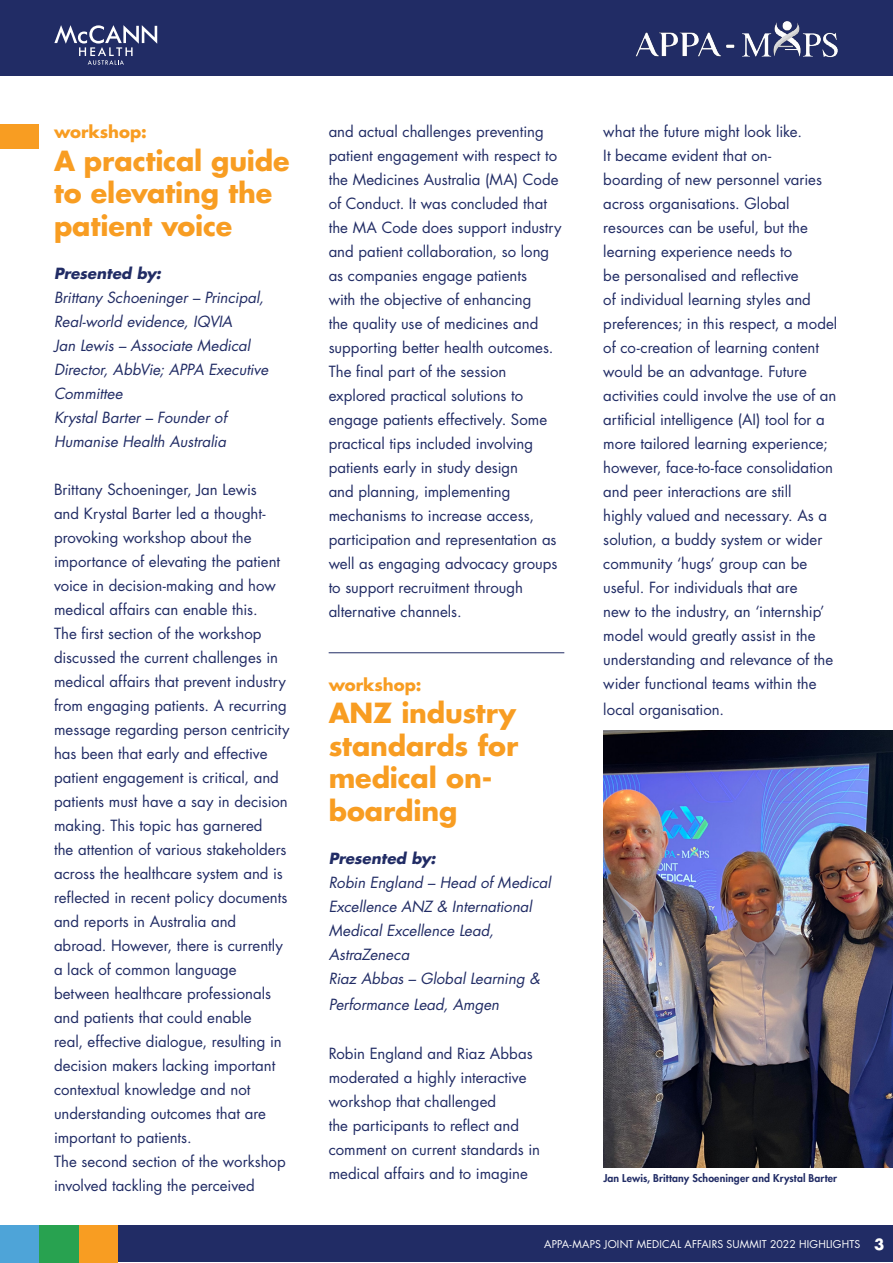
<style>
.page{position:relative;width:893px;height:1263px;background:#fff}
.page>*{position:absolute;margin:0;border:0;box-sizing:border-box;transform-origin:0 0}
.t1{font:700 27px/32.4px "Futura Std";letter-spacing:-.005em;color:#f89d22}
.t2{font:700 16.5px "Futura Std";color:#f89d22}
.t3{font:15px/24px "Futura Std";color:#212c65}
.t4{font:italic 15px/24px "Futura Std";color:#212c65}
.t5{font:italic 700 15px "Futura Std";color:#212c65}
.t6{font:10.5px "Futura Std";letter-spacing:.015em;color:#fff}
.t7{font:800 10.5px "Futura Std";letter-spacing:.015em;color:#212c65}
.s1{font-weight:700;font-size:15px}
</style>
<div class="page">
<div style="left:0;top:125px;width:38px;height:24px;background:#f89d22"></div>
<hr style="left:329px;top:652px;width:235px;height:1px;background:#212c65">
<div style="left:0;top:1225px;width:893px;height:37px;background:#212c65"></div>
<div style="left:0;top:1225px;width:39px;height:38px;background:#4ea4d8"></div>
<div style="left:79px;top:1225px;width:39px;height:38px;background:#f89d22"></div>
<div style="left:39px;top:1225px;width:40px;height:38px;background:#28a250"></div>
<img style="left:603px;top:731px;width:290px;height:436px">
<div style="left:0;top:0;width:893px;height:75px;background:#212c65"></div>
<img style="left:636px;top:21px;width:202px;height:36px">
<svg style="left:54px;top:25px;width:103px;height:40px"></svg>
<p class="t2" style="left:54px;top:121px;width:94px">workshop:</p>
<h1 class="t1" style="left:54px;top:144px;width:237px">A practical guide to elevating the patient voice</h1>
<p class="t5" style="left:54px;top:264px;width:109px">Presented by:</p>
<p class="t4" style="left:54px;top:286px;width:216px">Brittany Schoeninger – Principal,<br>Real-world evidence, IQVIA<br>Jan Lewis – Associate Medical<br>Director, AbbVie; APPA Executive<br>Committee<br>Krystal Barter – Founder of<br>Humanise Health Australia</p>
<p class="t3" style="left:54px;top:478px;width:237px">Brittany Schoeninger, Jan Lewis<br>and Krystal Barter led a thought&shy;provoking workshop about the importance of elevating the patient voice in decision-making and how medical affairs can enable this.<br>The first section of the workshop discussed the current challenges in medical affairs that prevent industry from engaging patients. A recurring message regarding person centricity has been that early and effective patient engagement is critical, and patients must have a say in decision making. This topic has garnered<br>the attention of various stakeholders across the healthcare system and is reflected in recent policy documents and reports in Australia and abroad. However, there is currently a lack of common language between healthcare professionals and patients that could enable<br>real, effective dialogue, resulting in decision makers lacking important contextual knowledge and not understanding outcomes that are important to patients.<br>The second section of the workshop involved tackling the perceived</p>
<p class="t3" style="left:329px;top:120px;width:234px">and actual challenges preventing patient engagement with respect to the Medicines Australia (MA) Code of Conduct. It was concluded that the MA Code does support industry and patient collaboration, so long as companies engage patients<br>with the objective of enhancing<br>the quality use of medicines and supporting better health outcomes.<br>The final part of the session explored practical solutions to engage patients effectively. Some practical tips included involving patients early in study design<br>and planning, implementing mechanisms to increase access, participation and representation as well as engaging advocacy groups to support recruitment through alternative channels.</p>
<p class="t2" style="left:329px;top:674px;width:94px">workshop:</p>
<h1 class="t1" style="left:329px;top:697px;width:191px">ANZ industry standards for medical on&shy;boarding</h1>
<p class="t5" style="left:329px;top:849px;width:109px">Presented by:</p>
<p class="t4" style="left:329px;top:871px;width:224px">Robin England – Head of Medical<br>Excellence ANZ &amp; International<br>Medical Excellence Lead,<br>AstraZeneca<br>Riaz Abbas – Global Learning &amp;</p>
<p class="t4" style="left:329px;top:992px;width:172px">Performance Lead, Amgen</p>
<p class="t3" style="left:329px;top:1042px;width:213px">Robin England and Riaz Abbas moderated a highly interactive workshop that challenged<br>the participants to reflect and comment on current standards in medical affairs and to imagine</p>
<p class="t3" style="left:603px;top:120px;width:236px">what the future might look like.<br>It became evident that on-<br>boarding of new personnel varies across organisations. Global resources can be useful, but the learning experience needs to<br>be personalised and reflective<br>of individual learning styles and preferences; in this respect, a model of co-creation of learning content would be an advantage. Future activities could involve the use of an artificial intelligence (AI) tool for a more tailored learning experience; however, face-to-face consolidation and peer interactions are still<br>highly valued and necessary. As a solution, a buddy system or wider community ‘hugs’ group can be useful. For individuals that are<br>new to the industry, an ‘internship’ model would greatly assist in the understanding and relevance of the wider functional teams within the</p>
<p class="t3" style="left:603px;top:697px;width:122px">local organisation.</p>
<p class="t7" style="left:603px;top:1171px;width:235px">Jan Lewis, Brittany Schoeninger and Krystal Barter</p>
<p class="t6" style="left:544px;top:1237px;width:342px">APPA-MAPS JOINT MEDICAL AFFAIRS SUMMIT 2022 HIGHLIGHTS <span class="s1">3</span></p>
</div>
